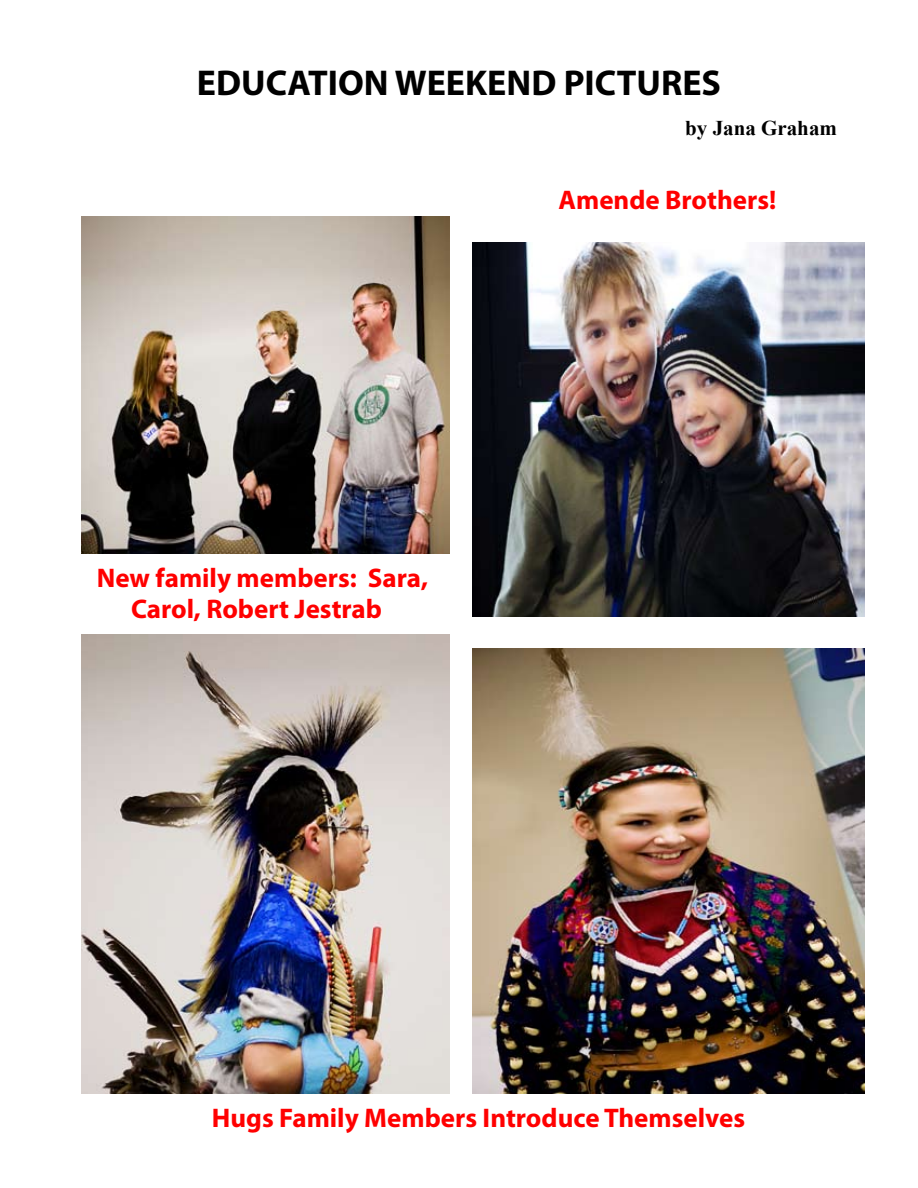
<style>
.page{position:relative;width:918px;height:1188px;background:#fff}
.page>*{position:absolute;margin:0;border:0;box-sizing:border-box;transform-origin:0 0}
.t1{font:700 36px "Myriad Pro";color:#000}
.t2{font:700 27px/31px "Myriad Pro";color:#f00;text-align:center}
.t3{font:700 21px "Times New Roman";color:#000}
</style>
<div class="page">
<img style="left:81px;top:216px;width:369px;height:338px">
<img style="left:473px;top:243px;width:391px;height:373px">
<img style="left:81px;top:634px;width:369px;height:460px">
<img style="left:473px;top:648px;width:391px;height:445px">
<h1 class="t1" style="left:197px;top:59px;width:526px">EDUCATION WEEKEND PICTURES</h1>
<p class="t3" style="left:685px;top:113px;width:153px">by Jana Graham</p>
<p class="t2" style="left:559px;top:184px;width:219px">Amende Brothers!</p>
<p class="t2" style="left:97px;top:562px;width:333px">New family members: Sara,<br>Carol, Robert Jestrab</p>
<p class="t2" style="left:212px;top:1102px;width:535px">Hugs Family Members Introduce Themselves</p>
</div>
